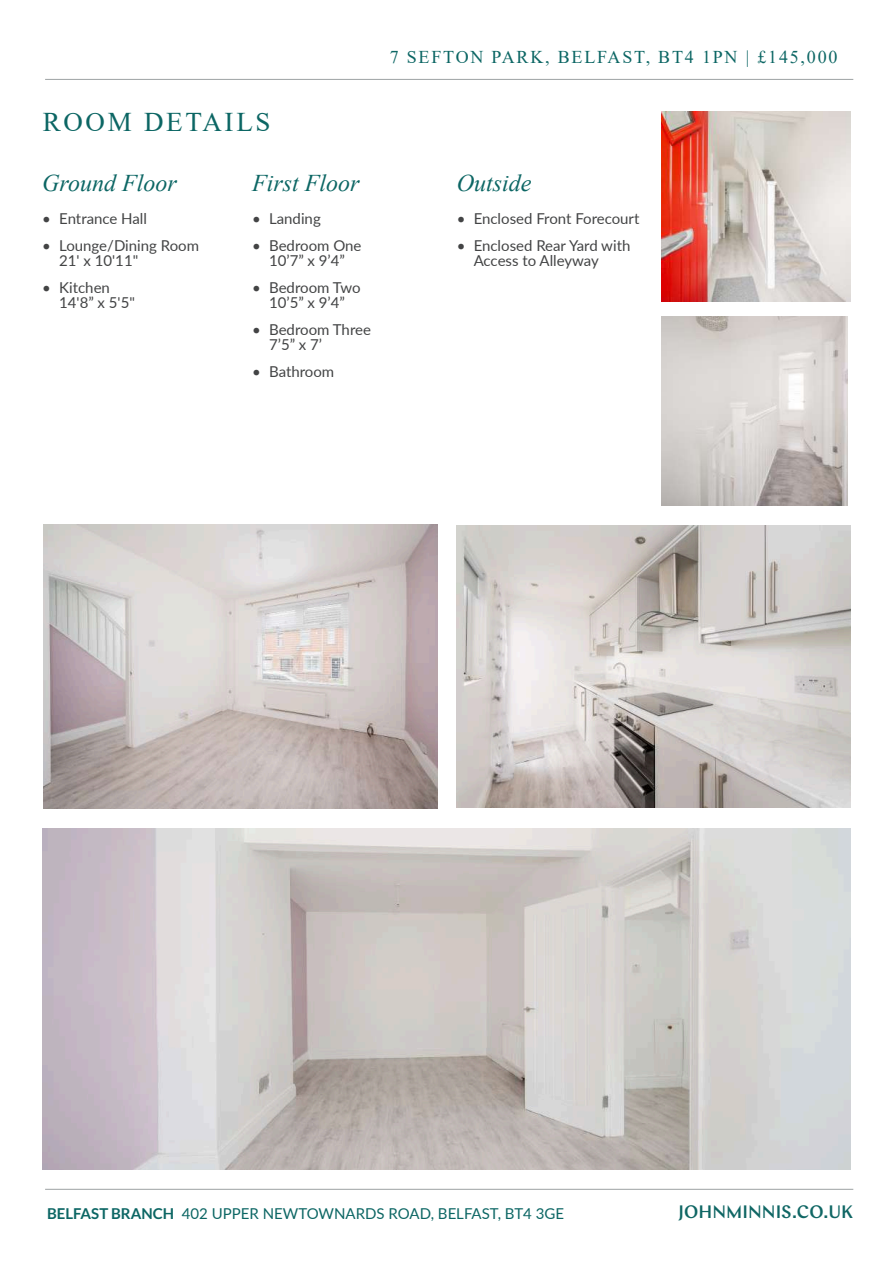
<style>
.page{position:relative;width:893px;height:1263px;background:#fff}
.page>*{position:absolute;margin:0;border:0;box-sizing:border-box;transform-origin:0 0}
.t1{font:27px "Times New Roman";letter-spacing:.1em;color:#0c6664}
.t2{font:italic 24px "Times New Roman";color:#0c6664}
.t3{font:18px "Times New Roman";letter-spacing:.1em;color:#0c6664}
.t4{font:500 18px "Chap";color:#0f6664}
.t5{font:15px/15px "Lato";color:#434445}
.t6{font:15px "Lato";color:#0c6664}
.s1{font-weight:700}
</style>
<div class="page">
<hr style="left:45px;top:1189px;width:808px;height:1px;background:#9da2a3">
<hr style="left:45px;top:79px;width:808px;height:1px;background:#9da2a3">
<img style="left:43px;top:525px;width:394px;height:284px">
<img style="left:43px;top:829px;width:807px;height:340px">
<img style="left:457px;top:525px;width:393px;height:283px">
<img style="left:662px;top:112px;width:188px;height:189px">
<img style="left:662px;top:316px;width:186px;height:189px">
<h1 class="t1" style="left:43px;top:112px;width:229px">ROOM DETAILS</h1>
<h2 class="t2" style="left:42px;top:174px;width:136px">Ground Floor</h2>
<p class="t5" style="left:42px;top:212px;width:106px">• Entrance Hall</p>
<p class="t5" style="left:59px;top:239px;width:141px;text-indent:-17px">• Lounge/Dining Room<br>21' x 10'11"</p>
<p class="t5" style="left:59px;top:281px;width:77px;text-indent:-17px">• Kitchen<br>14'8” x 5'5"</p>
<h2 class="t2" style="left:252px;top:174px;width:109px">First Floor</h2>
<p class="t5" style="left:252px;top:212px;width:70px">• Landing</p>
<p class="t5" style="left:252px;top:239px;width:111px;text-align:center">• Bedroom One<br>10’7” x 9’4”</p>
<p class="t5" style="left:252px;top:281px;width:110px;text-align:center">• Bedroom Two<br>10’5” x 9’4”</p>
<p class="t5" style="left:269px;top:323px;width:103px;text-indent:-17px">• Bedroom Three<br>7’5” x 7’</p>
<p class="t5" style="left:252px;top:365px;width:84px">• Bathroom</p>
<p class="t3" style="left:390px;top:50px;width:449px">7 SEFTON PARK, BELFAST, BT4 1PN | £145,000</p>
<h2 class="t2" style="left:457px;top:174px;width:76px">Outside</h2>
<p class="t5" style="left:457px;top:212px;width:184px">• Enclosed Front Forecourt</p>
<p class="t5" style="left:474px;top:239px;width:158px;text-indent:-17px">• Enclosed Rear Yard with<br>Access to Alleyway</p>
<p class="t6" style="left:47px;top:1207px;width:518px"><span class="s1">BELFAST BRANCH</span> 402 UPPER NEWTOWNARDS ROAD, BELFAST, BT4 3GE</p>
<p class="t4" style="left:679px;top:1200px;width:176px">JOHNMINNIS.CO.UK</p>
</div>
